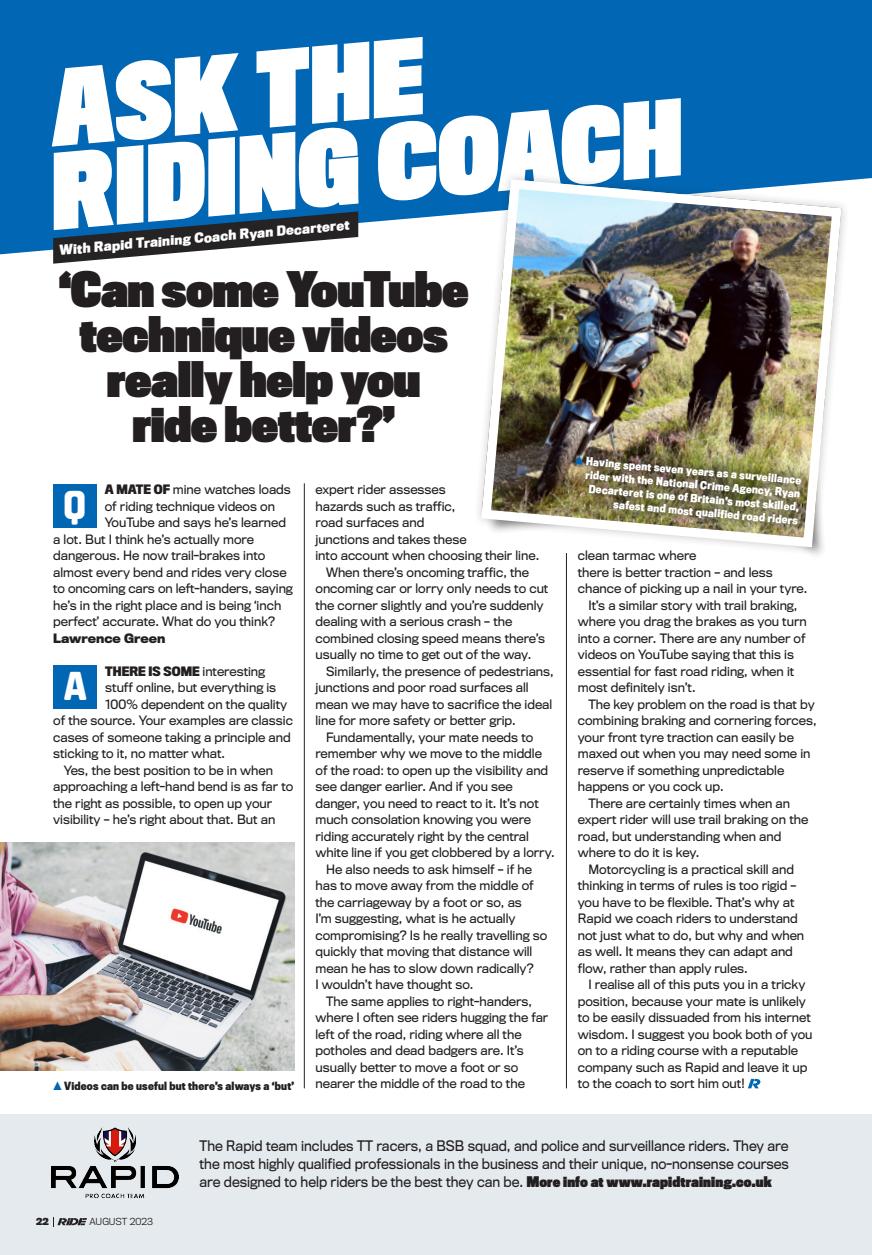
<style>
.page{position:relative;width:872px;height:1255px;background:#fff}
.page>*{position:absolute;margin:0;border:0;box-sizing:border-box;transform-origin:0 0}
.t1{font:900 96.45px/83.4px "Titling Gothic FB Comp";color:#fff}
.Headline_Secondary_B{font:900 45px/45px "Titling Gothic FB Comp";letter-spacing:-.01em;color:#231f20;text-align:center;scale:1.1 1}
.Number_in_box_p08{font:39px "Fishmonger MB";color:#fff}
.t2{font:13.5px/18px "Titling Gothic FB Normal";color:#231f20;text-align:justify;scale:.9 1}
.t3{font:700 12.75px "Titling Gothic FB Cond";color:#fff;scale:1.1 1}
.Body_Sans_Indent_p08{font:12px/16.5px "Titling Gothic FB Normal";color:#231f20;scale:.95 1}
.Body_Sans_FirstPara{font:12px "Titling Gothic FB Normal";color:#231f20;scale:.95 1}
.Body_Sans_FirstPara-2{font:700 12px "Titling Gothic FB Cond";color:#231f20;scale:1.1 1}
.Body_Sans_Indent_p08-2{font:700 12px "Titling Gothic FB Normal";color:#231f20;scale:.95 1}
.Caption_RH_WT_p11{font:700 10.5px/13.5px "Titling Gothic FB Cond";color:#fff;text-align:center}
.Caption_RH_WT_p11-2{font:700 10.5px "Titling Gothic FB Cond";letter-spacing:.02em;color:#231f20}
.RiDE_Folio_LH_Black{font:300 9px "Titling Gothic FB Normal";color:#231f20}
.t4{font:700 9px "Titling Gothic FB Normal";color:#231f20;scale:.95 1}
.s1{font-family:"Titling Gothic FB Cond";font-weight:700}
.s2{font-family:"Titling Gothic FB Normal";font-weight:400}
.s3{font-family:"Titling Gothic FB Comp";font-weight:900}
</style>
<div class="page">
<div style="left:0;top:1113px;width:872px;height:141px;background:#e5eaee"></div>
<svg style="left:53px;top:1217px;width:34px;height:8px"></svg>
<div style="left:0;top:0;width:872px;height:254px;background:#0166b3"></div>
<svg style="left:53px;top:211px;width:305px;height:53px"></svg>
<hr style="left:566px;top:553px;width:1px;height:535px;background:#231f20">
<hr style="left:304px;top:483px;width:1px;height:605px;background:#231f20">
<div style="left:485px;top:404px;width:342px;height:157px;background:#fff"></div>
<div style="left:473px;top:171px;width:377px;height:385px;background:#231f20;opacity:.25"></div>
<img style="left:482px;top:179px;width:359px;height:360px">
<div style="left:482px;top:180px;width:359px;height:367px;border:9px solid #fff;border-radius:28px"></div>
<img style="left:0;top:842px;width:294px;height:228px">
<svg style="left:748px;top:1078px;width:12px;height:10px"></svg>
<div style="left:566px;top:449px;width:243px;height:84px;background:#231f20;opacity:.75"></div>
<div style="left:53px;top:484px;width:43px;height:43px;background:#0166b3"></div>
<div style="left:54px;top:665px;width:43px;height:43px;background:#0166b3"></div>
<img style="left:52px;top:1127px;width:126px;height:72px">
<svg style="left:575px;top:456px;width:8px;height:9px"></svg>
<p class="t1" style="left:38px;top:71px;width:634px;rotate:-5deg">ASK THE<br>RIDING COACH</p>
<p class="t3" style="left:58px;top:243px;width:266px;rotate:-5deg">With Rapid Training Coach Ryan Decarteret</p>
<p class="Headline_Secondary_B" style="left:59px;top:268px;width:374px">‘Can some YouTube technique videos really help you ride better?’</p>
<p class="Caption_RH_WT_p11" style="left:586px;top:455px;width:218px;rotate:5deg">Having spent seven years as a surveillance rider with the National Crime Agency, Ryan<br>Decarteret is one of Britain’s most skilled,</p>
<p class="Body_Sans_FirstPara" style="left:105px;top:482px;width:197px"><span class="s1">A MATE OF</span> mine watches loads</p>
<p class="Body_Sans_FirstPara" style="left:105px;top:499px;width:181px">of riding technique videos on</p>
<p class="Body_Sans_FirstPara" style="left:105px;top:515px;width:192px">YouTube and says he’s learned</p>
<p class="Body_Sans_FirstPara" style="left:53px;top:532px;width:213px">a lot. But I think he’s actually more</p>
<p class="Body_Sans_FirstPara" style="left:53px;top:548px;width:225px">dangerous. He now trail-brakes into</p>
<p class="Body_Sans_FirstPara" style="left:53px;top:565px;width:247px">almost every bend and rides very close</p>
<p class="Body_Sans_FirstPara" style="left:53px;top:581px;width:254px">to oncoming cars on left-handers, saying</p>
<p class="Body_Sans_FirstPara" style="left:53px;top:598px;width:242px">he’s in the right place and is being ‘inch</p>
<p class="Body_Sans_FirstPara" style="left:53px;top:614px;width:235px">perfect’ accurate. What do you think?</p>
<p class="Body_Sans_Indent_p08-2" style="left:53px;top:631px;width:120px">Lawrence Green</p>
<p class="Body_Sans_FirstPara-2" style="left:105px;top:664px;width:147px">THERE IS SOME <span class="s2">interesting</span></p>
<p class="Body_Sans_FirstPara" style="left:105px;top:680px;width:181px">stuff online, but everything is</p>
<p class="Body_Sans_FirstPara" style="left:105px;top:697px;width:193px">100% dependent on the quality</p>
<p class="Body_Sans_FirstPara" style="left:53px;top:713px;width:254px">of the source. Your examples are classic</p>
<p class="Body_Sans_FirstPara" style="left:53px;top:730px;width:251px">cases of someone taking a principle and</p>
<p class="Body_Sans_FirstPara" style="left:53px;top:746px;width:183px">sticking to it, no matter what.</p>
<p class="Body_Sans_Indent_p08" style="left:53px;top:762px;width:254px;text-indent:11px">Yes, the best position to be in when approaching a left-hand bend is as far to the right as possible, to open up your visibility – he’s right about that. But an</p>
<p class="Body_Sans_Indent_p08" style="left:315px;top:481px;width:237px">expert rider assesses<br>hazards such as traffic,<br>road surfaces and<br>junctions and takes these<br>into account when choosing their line.</p>
<p class="Body_Sans_Indent_p08" style="left:315px;top:564px;width:247px;text-indent:11px">When there’s oncoming traffic, the oncoming car or lorry only needs to cut the corner slightly and you’re suddenly dealing with a serious crash – the combined closing speed means there’s usually no time to get out of the way.</p>
<p class="Body_Sans_Indent_p08" style="left:315px;top:663px;width:252px;text-indent:11px">Similarly, the presence of pedestrians, junctions and poor road surfaces all mean we may have to sacrifice the ideal line for more safety or better grip.</p>
<p class="Body_Sans_Indent_p08" style="left:315px;top:729px;width:253px;text-indent:11px">Fundamentally, your mate needs to remember why we move to the middle of the road: to open up the visibility and see danger earlier. And if you see danger, you need to react to it. It’s not much consolation knowing you were riding accurately right by the central white line if you get clobbered by a lorry.</p>
<p class="Body_Sans_Indent_p08" style="left:315px;top:861px;width:246px;text-indent:11px">He also needs to ask himself – if he has to move away from the middle of the carriageway by a foot or so, as<br>I’m suggesting, what is he actually compromising? Is he really travelling so quickly that moving that distance will mean he has to slow down radically?<br>I wouldn’t have thought so.</p>
<p class="Body_Sans_Indent_p08" style="left:315px;top:993px;width:247px;text-indent:11px">The same applies to right-handers, where I often see riders hugging the far left of the road, riding where all the potholes and dead badgers are. It’s usually better to move a foot or so nearer the middle of the road to the</p>
<p class="Number_in_box_p08" style="left:63px;top:477px;width:25px">Q</p>
<p class="Caption_RH_WT_p11" style="left:614px;top:498px;width:186px;rotate:5deg">safest and most qualified road riders</p>
<p class="Body_Sans_Indent_p08" style="left:578px;top:547px;width:243px">clean tarmac where<br>there is better traction – and less chance of picking up a nail in your tyre.</p>
<p class="Body_Sans_Indent_p08" style="left:578px;top:597px;width:242px;text-indent:11px">It’s a similar story with trail braking, where you drag the brakes as you turn into a corner. There are any number of videos on YouTube saying that this is essential for fast road riding, when it most definitely isn’t.</p>
<p class="Body_Sans_Indent_p08" style="left:578px;top:696px;width:253px;text-indent:11px">The key problem on the road is that by combining braking and cornering forces, your front tyre traction can easily be maxed out when you may need some in reserve if something unpredictable happens or you cock up.</p>
<p class="Body_Sans_Indent_p08" style="left:578px;top:795px;width:244px;text-indent:11px">There are certainly times when an expert rider will use trail braking on the road, but understanding when and where to do it is key.</p>
<p class="Body_Sans_Indent_p08" style="left:578px;top:861px;width:240px;text-indent:11px">Motorcycling is a practical skill and thinking in terms of rules is too rigid – you have to be flexible. That’s why at Rapid we coach riders to understand not just what to do, but why and when as well. It means they can adapt and flow, rather than apply rules.</p>
<p class="Body_Sans_Indent_p08" style="left:578px;top:976px;width:249px;text-indent:11px">I realise all of this puts you in a tricky position, because your mate is unlikely to be easily dissuaded from his internet wisdom. I suggest you book both of you on to a riding course with a reputable company such as Rapid and leave it up to the coach to sort him out!</p>
<p class="Number_in_box_p08" style="left:63px;top:658px;width:26px">A</p>
<p class="Caption_RH_WT_p11-2" style="left:64px;top:1079px;width:231px">Videos can be useful but there’s always a ‘but’</p>
<p class="t4" style="left:36px;top:1216px;width:15px">22</p>
<p class="RiDE_Folio_LH_Black" style="left:89px;top:1216px;width:65px">AUGUST 2023</p>
<p class="t2" style="left:199px;top:1137px;width:656px">The Rapid team includes TT racers, a BSB squad, and police and surveillance riders. They are the most highly qualified professionals in the business and their unique, no-nonsense courses are designed to help riders be the best they can be. <span class="s3">More info at www.rapidtraining.co.uk</span></p>
</div>
